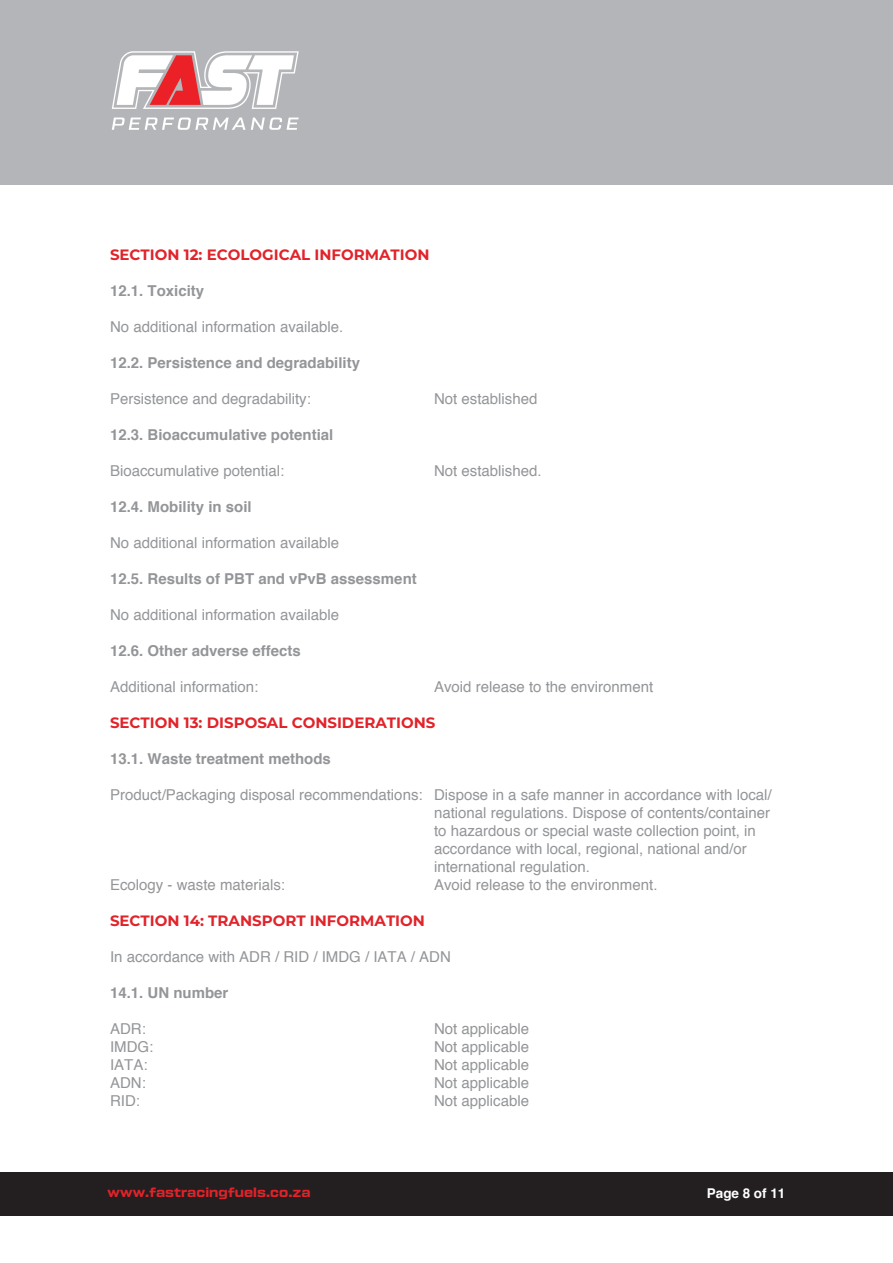
<style>
.page{position:relative;width:893px;height:1263px;background:#fff}
.page>*{position:absolute;margin:0;border:0;box-sizing:border-box;transform-origin:0 0}
.t1{font:15px "Helvetica";color:#939598}
.t2{font:700 15px "Helvetica";color:#939598}
.t3{font:700 15px "Montserrat";color:#e1232a}
.t4{font:13.5px "Tactic Sans Bld";letter-spacing:.005em;color:#e1232a}
.t5{font:700 13.5px "Helvetica";letter-spacing:-.005em;color:#fff}
</style>
<div class="page">
<div style="left:0;top:1172px;width:893px;height:44px;background:#231f20"></div>
<div style="left:0;top:0;width:893px;height:185px;background:#b3b5b8"></div>
<svg style="left:112px;top:51px;width:187px;height:58px"></svg>
<svg style="left:112px;top:118px;width:187px;height:12px"></svg>
<p class="t3" style="left:110px;top:244px;width:321px">SECTION 12: ECOLOGICAL INFORMATION</p>
<p class="t2" style="left:110px;top:278px;width:96px">12.1. Toxicity</p>
<p class="t1" style="left:110px;top:315px;width:235px">No additional information available.</p>
<p class="t2" style="left:110px;top:350px;width:252px">12.2. Persistence and degradability</p>
<p class="t1" style="left:110px;top:387px;width:202px">Persistence and degradability:</p>
<p class="t1" style="left:434px;top:387px;width:105px">Not established</p>
<p class="t2" style="left:110px;top:422px;width:225px">12.3. Bioaccumulative potential</p>
<p class="t1" style="left:110px;top:459px;width:176px">Bioaccumulative potential:</p>
<p class="t1" style="left:434px;top:459px;width:109px">Not established.</p>
<p class="t2" style="left:110px;top:494px;width:143px">12.4. Mobility in soil</p>
<p class="t1" style="left:110px;top:531px;width:231px">No additional information available</p>
<p class="t2" style="left:110px;top:566px;width:308px">12.5. Results of PBT and vPvB assessment</p>
<p class="t1" style="left:110px;top:603px;width:231px">No additional information available</p>
<p class="t2" style="left:110px;top:638px;width:192px">12.6. Other adverse effects</p>
<p class="t1" style="left:110px;top:675px;width:150px">Additional information:</p>
<p class="t1" style="left:434px;top:675px;width:221px">Avoid release to the environment</p>
<p class="t3" style="left:110px;top:712px;width:327px">SECTION 13: DISPOSAL CONSIDERATIONS</p>
<p class="t2" style="left:110px;top:746px;width:222px">13.1. Waste treatment methods</p>
<p class="t1" style="left:110px;top:783px;width:663px">Product/Packaging disposal recommendations: Dispose in a safe manner in accordance with local/</p>
<p class="t1" style="left:434px;top:801px;width:338px">national regulations. Dispose of contents/container</p>
<p class="t1" style="left:434px;top:819px;width:323px">to hazardous or special waste collection point, in</p>
<p class="t1" style="left:434px;top:837px;width:314px">accordance with local, regional, national and/or</p>
<p class="t1" style="left:434px;top:855px;width:157px">international regulation.</p>
<p class="t1" style="left:110px;top:873px;width:177px">Ecology - waste materials:</p>
<p class="t1" style="left:434px;top:873px;width:225px">Avoid release to the environment.</p>
<p class="t3" style="left:110px;top:910px;width:316px">SECTION 14: TRANSPORT INFORMATION</p>
<p class="t1" style="left:110px;top:945px;width:342px">In accordance with ADR / RID / IMDG / IATA / ADN</p>
<p class="t2" style="left:110px;top:980px;width:120px">14.1. UN number</p>
<p class="t1" style="left:110px;top:1017px;width:37px">ADR:</p>
<p class="t1" style="left:434px;top:1017px;width:97px">Not applicable</p>
<p class="t1" style="left:110px;top:1035px;width:45px">IMDG:</p>
<p class="t1" style="left:434px;top:1035px;width:97px">Not applicable</p>
<p class="t1" style="left:110px;top:1053px;width:39px">IATA:</p>
<p class="t1" style="left:434px;top:1053px;width:97px">Not applicable</p>
<p class="t1" style="left:110px;top:1071px;width:37px">ADN:</p>
<p class="t1" style="left:434px;top:1071px;width:97px">Not applicable</p>
<p class="t1" style="left:110px;top:1089px;width:31px">RID:</p>
<p class="t1" style="left:434px;top:1089px;width:97px">Not applicable</p>
<p class="t4" style="left:108px;top:1186px;width:204px">www.fastracingfuels.co.za</p>
<p class="t5" style="left:707px;top:1182px;width:80px">Page 8 of 11</p>
</div>
